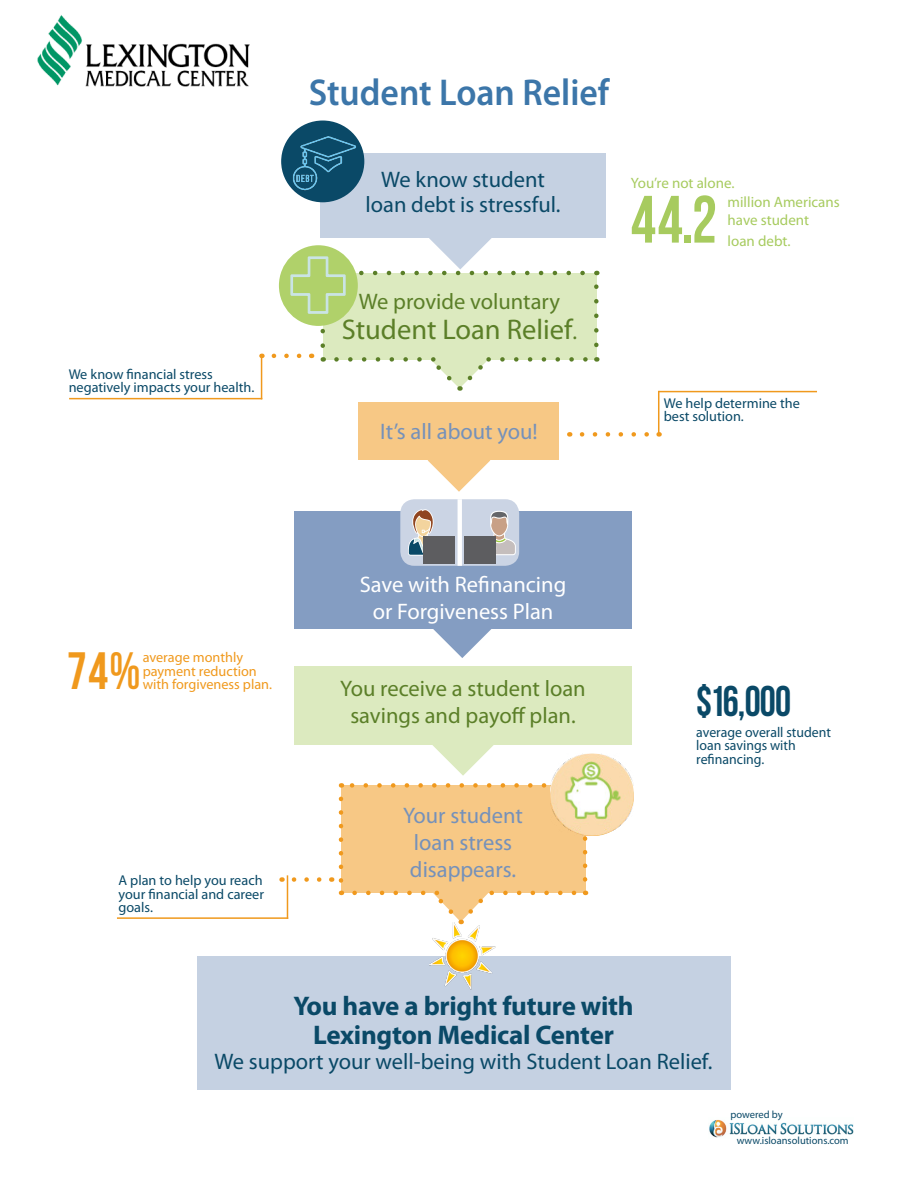
<style>
.page{position:relative;width:918px;height:1188px;background:#fff}
.page>*{position:absolute;margin:0;border:0;box-sizing:border-box;transform-origin:0 0}
.t1{font:66.75px "Bebas Neue";color:#a7cb5f;scale:.94 1}
.t2{font:52.5px "Bebas Neue";color:#f0991d;scale:.94 1}
.t3{font:42.9px "Bebas Neue";color:#0a4967;scale:.94 1}
.t4{font:600 37.5px "Myriad Pro";color:#3c76a9;scale:.95 1}
.t5{font:28.5px "Myriad Pro";color:#5b7f28}
.t6{font:700 27px/28.5px "Myriad Pro";letter-spacing:-.01em;color:#0a4967;text-align:center}
.t7{font:22.5px/25.5px "Myriad Pro";color:#0a4967;text-align:center}
.t8{font:22.5px/27px "Myriad Pro";color:#5b7f28;text-align:center}
.t9{font:22.5px/27px "Myriad Pro";color:#7591ba;text-align:center}
.t10{font:22.5px/27px "Myriad Pro";color:#fff;text-align:center}
.t11{font:15px/18px "Myriad Pro";color:#a7cb5f}
.t12{font:14.25px/13.5px "Myriad Pro";color:#0a4967}
.t13{font:14.25px/13.5px "Myriad Pro";color:#f0991d}
.t14{font:10.5px "Myriad Pro";color:#0a4967}
.s1{font-size:22.5px}
</style>
<div class="page">
<div style="left:197px;top:956px;width:534px;height:61px;background:#c5d1e2"></div>
<img style="left:38px;top:15px;width:212px;height:71px">
<img style="left:709px;top:1119px;width:145px;height:19px">
<div style="left:320px;top:153px;width:286px;height:85px;background:#c5d1e2"></div>
<div style="left:281px;top:121px;width:83px;height:81px;background:#0a4967;border-radius:50%"></div>
<img style="left:288px;top:133px;width:75px;height:63px">
<svg style="left:428px;top:460px;width:62px;height:32px"></svg>
<div style="left:359px;top:402px;width:200px;height:58px;background:#f7c885"></div>
<svg style="left:433px;top:629px;width:59px;height:29px"></svg>
<div style="left:294px;top:511px;width:338px;height:118px;background:#849dc2"></div>
<div style="left:400px;top:499px;width:119px;height:67px;background:#cbd4e4;border-radius:14px"></div>
<svg style="left:408px;top:509px;width:26px;height:47px"></svg>
<div style="left:424px;top:536px;width:31px;height:27px;background:#5d5d60"></div>
<svg style="left:490px;top:511px;width:26px;height:45px"></svg>
<div style="left:464px;top:536px;width:32px;height:27px;background:#5d5d60"></div>
<hr style="left:458px;top:499px;width:4px;height:67px;background:#fff">
<svg style="left:432px;top:744px;width:62px;height:32px"></svg>
<div style="left:294px;top:666px;width:338px;height:78px;background:#dceabf"></div>
<div style="left:197px;top:981px;width:534px;height:109px;background:#c5d1e2"></div>
<svg style="left:274px;top:238px;width:325px;height:153px"></svg>
<hr style="left:261px;top:356px;width:1px;height:43px;background:#f0991d">
<hr style="left:69px;top:398px;width:193px;height:1px;background:#f0991d">
<svg style="left:582px;top:432px;width:67px;height:5px"></svg>
<hr style="left:658px;top:391px;width:1px;height:43px;background:#f0991d">
<hr style="left:659px;top:391px;width:158px;height:1px;background:#f0991d">
<svg style="left:294px;top:877px;width:28px;height:5px"></svg>
<hr style="left:287px;top:875px;width:1px;height:44px;background:#f0991d">
<hr style="left:117px;top:917px;width:171px;height:2px;background:#f0991d">
<svg style="left:339px;top:783px;width:248px;height:140px"></svg>
<img style="left:429px;top:923px;width:67px;height:66px">
<div style="left:438px;top:356px;width:42px;height:7px;background:#dceabf"></div>
<div style="left:444px;top:889px;width:40px;height:7px;background:#f7c885"></div>
<img style="left:551px;top:754px;width:83px;height:82px">
<p class="t12" style="left:69px;top:367px;width:187px">We know financial stress negatively impacts your health.</p>
<h3 class="t4" style="left:309px;top:68px;width:318px">Student Loan Relief</h3>
<h3 class="t7" style="left:366px;top:166px;width:196px">We know student loan debt is stressful.</h3>
<h3 class="t8" style="left:359px;top:287px;width:203px">We provide voluntary</h3>
<h3 class="t5" style="left:342px;top:311px;width:237px">Student Loan Relief<span class="s1">.</span></h3>
<h3 class="t9" style="left:380px;top:417px;width:159px">It’s all about you!</h3>
<p class="t11" style="left:631px;top:174px;width:105px">You’re not alone.</p>
<h1 class="t1" style="left:631px;top:183px;width:93px">44.2</h1>
<p class="t11" style="left:728px;top:192px;width:114px">million Americans have student</p>
<p class="t11" style="left:728px;top:232px;width:65px">loan debt.</p>
<p class="t12" style="left:664px;top:396px;width:138px">We help determine the best solution.</p>
<h2 class="t2" style="left:67px;top:642px;width:79px">74%</h2>
<p class="t13" style="left:143px;top:650px;width:131px">average monthly payment reduction with forgiveness plan.</p>
<p class="t12" style="left:119px;top:874px;width:147px;text-align:justify">A plan to help you reach your financial and career goals.</p>
<h3 class="t10" style="left:360px;top:571px;width:208px">Save with Refinancing or Forgiveness Plan</h3>
<h3 class="t8" style="left:340px;top:675px;width:247px">You receive a student loan savings and payoff plan.</h3>
<h3 class="t9" style="left:403px;top:801px;width:121px">Your student loan stress disappears.</h3>
<h3 class="t3" style="left:696px;top:678px;width:102px">$16,000</h3>
<p class="t12" style="left:696px;top:725px;width:136px">average overall student loan savings with refinancing.</p>
<h3 class="t6" style="left:293px;top:991px;width:342px">You have a bright future with<br>Lexington Medical Center</h3>
<h3 class="t7" style="left:215px;top:1048px;width:499px">We support your well-being with Student Loan Relief.</h3>
<p class="t14" style="left:731px;top:1108px;width:54px">powered by</p>
<p class="t14" style="left:737px;top:1134px;width:114px">www.isloansolutions.com</p>
</div>
